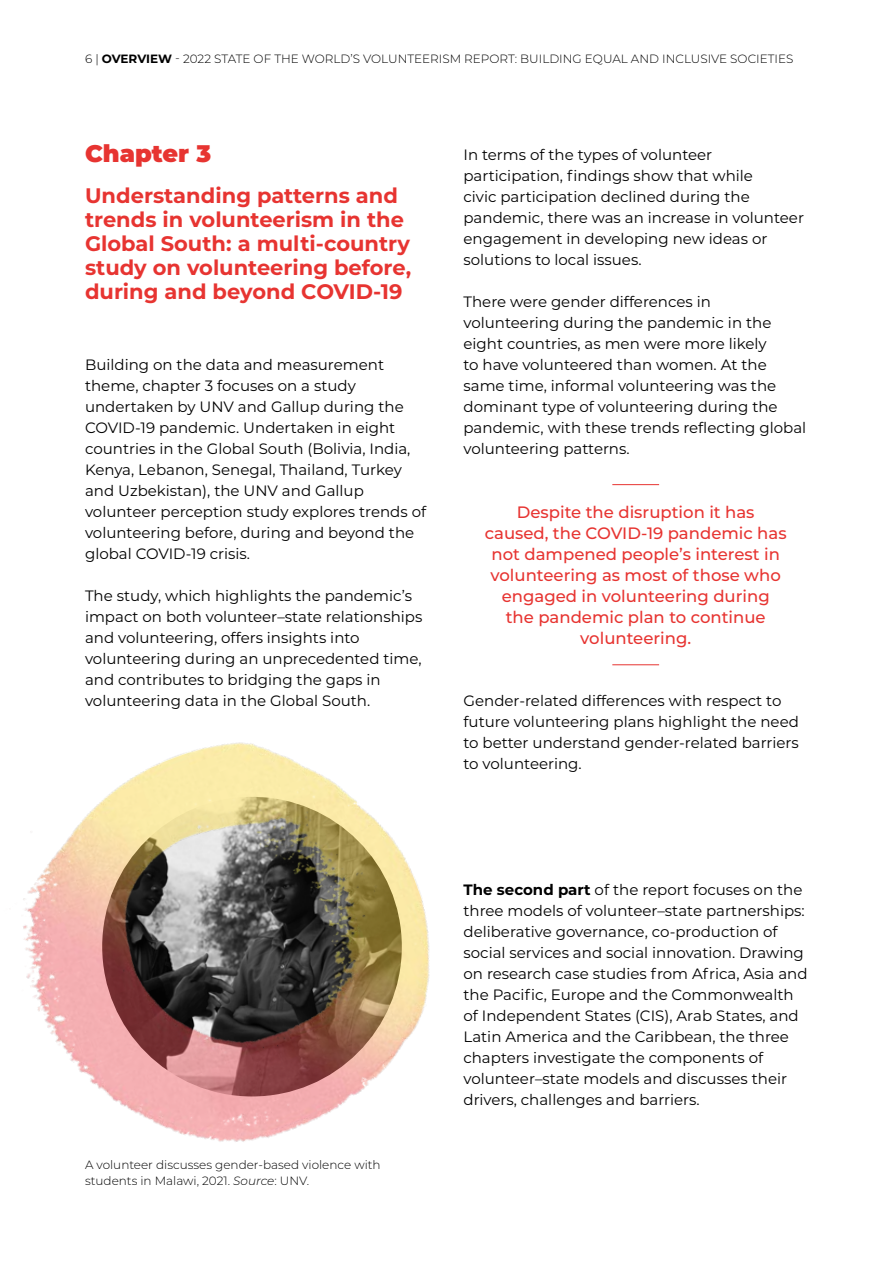
<style>
.page{position:relative;width:893px;height:1263px;background:#fff}
.page>*{position:absolute;margin:0;border:0;box-sizing:border-box;transform-origin:0 0}
.t1{font:900 24px "Montserrat";color:#e73431}
.t2{font:700 21px/24px "Montserrat";color:#e73431}
.t3{font:500 16.5px/21px "Montserrat";color:#e73431;text-align:center}
.t4{font:15px/21px "Montserrat";color:#000}
.t5{font:300 12px/16.5px "Montserrat";color:#000}
.s1{font-weight:700}
.s2{font-style:italic}
</style>
<div class="page">
<img style="left:23px;top:742px;width:407px;height:400px">
<hr style="left:612px;top:664px;width:47px;height:1px;background:#e73431">
<hr style="left:612px;top:484px;width:47px;height:1px;background:#e73431">
<p class="t5" style="left:85px;top:50px;width:710px">6 | <span class="s1">OVERVIEW</span> - 2022 STATE OF THE WORLD’S VOLUNTEERISM REPORT: BUILDING EQUAL AND INCLUSIVE SOCIETIES</p>
<h1 class="t1" style="left:85px;top:136px;width:128px">Chapter 3</h1>
<h2 class="t2" style="left:85px;top:183px;width:328px">Understanding patterns and trends in volunteerism in the<br>Global South: a multi-country study on volunteering before, during and beyond COVID-19</h2>
<p class="t4" style="left:85px;top:354px;width:343px">Building on the data and measurement theme, chapter 3 focuses on a study undertaken by UNV and Gallup during the COVID-19 pandemic. Undertaken in eight countries in the Global South (Bolivia, India, Kenya, Lebanon, Senegal, Thailand, Turkey and Uzbekistan), the UNV and Gallup volunteer perception study explores trends of volunteering before, during and beyond the global COVID-19 crisis.</p>
<p class="t4" style="left:85px;top:585px;width:339px">The study, which highlights the pandemic’s impact on both volunteer–state relationships and volunteering, offers insights into volunteering during an unprecedented time, and contributes to bridging the gaps in volunteering data in the Global South.</p>
<p class="t4" style="left:463px;top:144px;width:342px">In terms of the types of volunteer participation, findings show that while<br>civic participation declined during the pandemic, there was an increase in volunteer engagement in developing new ideas or solutions to local issues.</p>
<p class="t4" style="left:463px;top:291px;width:344px">There were gender differences in volunteering during the pandemic in the eight countries, as men were more likely<br>to have volunteered than women. At the same time, informal volunteering was the dominant type of volunteering during the pandemic, with these trends reflecting global volunteering patterns.</p>
<p class="t3" style="left:485px;top:501px;width:303px">Despite the disruption it has caused, the COVID-19 pandemic has not dampened people’s interest in volunteering as most of those who engaged in volunteering during<br>the pandemic plan to continue volunteering.</p>
<p class="t4" style="left:463px;top:690px;width:337px">Gender-related differences with respect to future volunteering plans highlight the need to better understand gender-related barriers to volunteering.</p>
<p class="t5" style="left:85px;top:1156px;width:297px">A volunteer discusses gender-based violence with students in Malawi, 2021. <span class="s2">Source</span>: UNV.</p>
<p class="t4" style="left:463px;top:879px;width:346px"><span class="s1">The second part</span> of the report focuses on the three models of volunteer–state partnerships: deliberative governance, co-production of social services and social innovation. Drawing on research case studies from Africa, Asia and the Pacific, Europe and the Commonwealth of Independent States (CIS), Arab States, and Latin America and the Caribbean, the three chapters investigate the components of volunteer–state models and discusses their drivers, challenges and barriers.</p>
</div>
